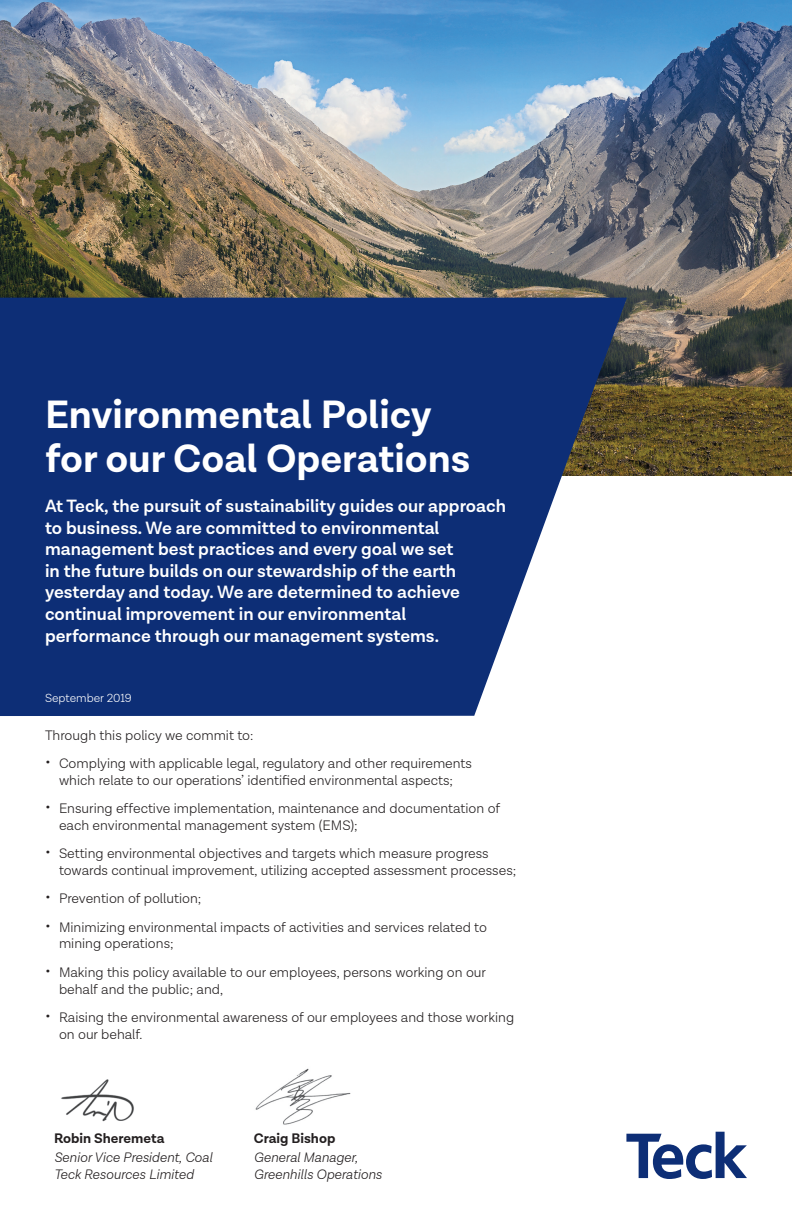
<style>
.page{position:relative;width:792px;height:1224px;background:#fff}
.page>*{position:absolute;margin:0;border:0;box-sizing:border-box;transform-origin:0 0}
.H1_reverse{font:700 40px/44px "Lota Grotesque";color:#fff}
.intro-reverse{font:600 18px/21.6px "Lota Grotesque";color:#fff}
.body{font:300 14px/16.8px "Lota Grotesque";color:#231f20}
.t1{font:italic 300 14px/16.8px "Lota Grotesque";color:#231f20}
.Name{font:700 14px "Lota Grotesque";color:#231f20}
.body-2{font:300 12px "Lota Grotesque";color:#fff}
.s1{font-size:17px}
</style>
<div class="page">
<img style="left:0;top:0;width:792px;height:476px">
<svg style="left:0;top:298px;width:627px;height:418px;background:#264382"></svg>
<svg style="left:626px;top:1132px;width:121px;height:47px"></svg>
<img style="left:61px;top:1079px;width:73px;height:43px">
<img style="left:255px;top:1068px;width:96px;height:57px">
<p class="H1_reverse" style="left:45px;top:394px;width:427px">Environmental Policy for our Coal Operations</p>
<p class="intro-reverse" style="left:45px;top:496px;width:463px">At Teck, the pursuit of sustainability guides our approach to business. We are committed to environmental management best practices and every goal we set<br>in the future builds on our stewardship of the earth yesterday and today. We are determined to achieve continual improvement in our environmental performance through our management systems.</p>
<p class="body-2" style="left:45px;top:692px;width:88px">September 2019</p>
<p class="body" style="left:45px;top:727px;width:210px">Through this policy we commit to:</p>
<p class="body" style="left:45px;top:755px;width:429px;text-align:center"><span class="s1">•</span> Complying with applicable legal, regulatory and other requirements which relate to our operations’ identified environmental aspects;</p>
<p class="body" style="left:59px;top:800px;width:443px;text-indent:-14px"><span class="s1">•</span> Ensuring effective implementation, maintenance and documentation of each environmental management system (EMS);</p>
<p class="body" style="left:59px;top:845px;width:459px;text-indent:-14px"><span class="s1">•</span> Setting environmental objectives and targets which measure progress towards continual improvement, utilizing accepted assessment processes;</p>
<p class="body" style="left:45px;top:890px;width:158px"><span class="s1">•</span> Prevention of pollution;</p>
<p class="body" style="left:59px;top:919px;width:430px;text-indent:-14px"><span class="s1">•</span> Minimizing environmental impacts of activities and services related to mining operations;</p>
<p class="body" style="left:59px;top:964px;width:429px;text-indent:-14px"><span class="s1">•</span> Making this policy available to our employees, persons working on our behalf and the public; and,</p>
<p class="body" style="left:59px;top:1009px;width:457px;text-indent:-14px"><span class="s1">•</span> Raising the environmental awareness of our employees and those working on our behalf.</p>
<p class="Name" style="left:54px;top:1130px;width:112px">Robin Sheremeta</p>
<p class="t1" style="left:54px;top:1149px;width:160px">Senior Vice President, Coal<br>Teck Resources Limited</p>
<p class="Name" style="left:254px;top:1130px;width:83px">Craig Bishop</p>
<p class="t1" style="left:254px;top:1149px;width:129px">General Manager,<br>Greenhills Operations</p>
</div>
